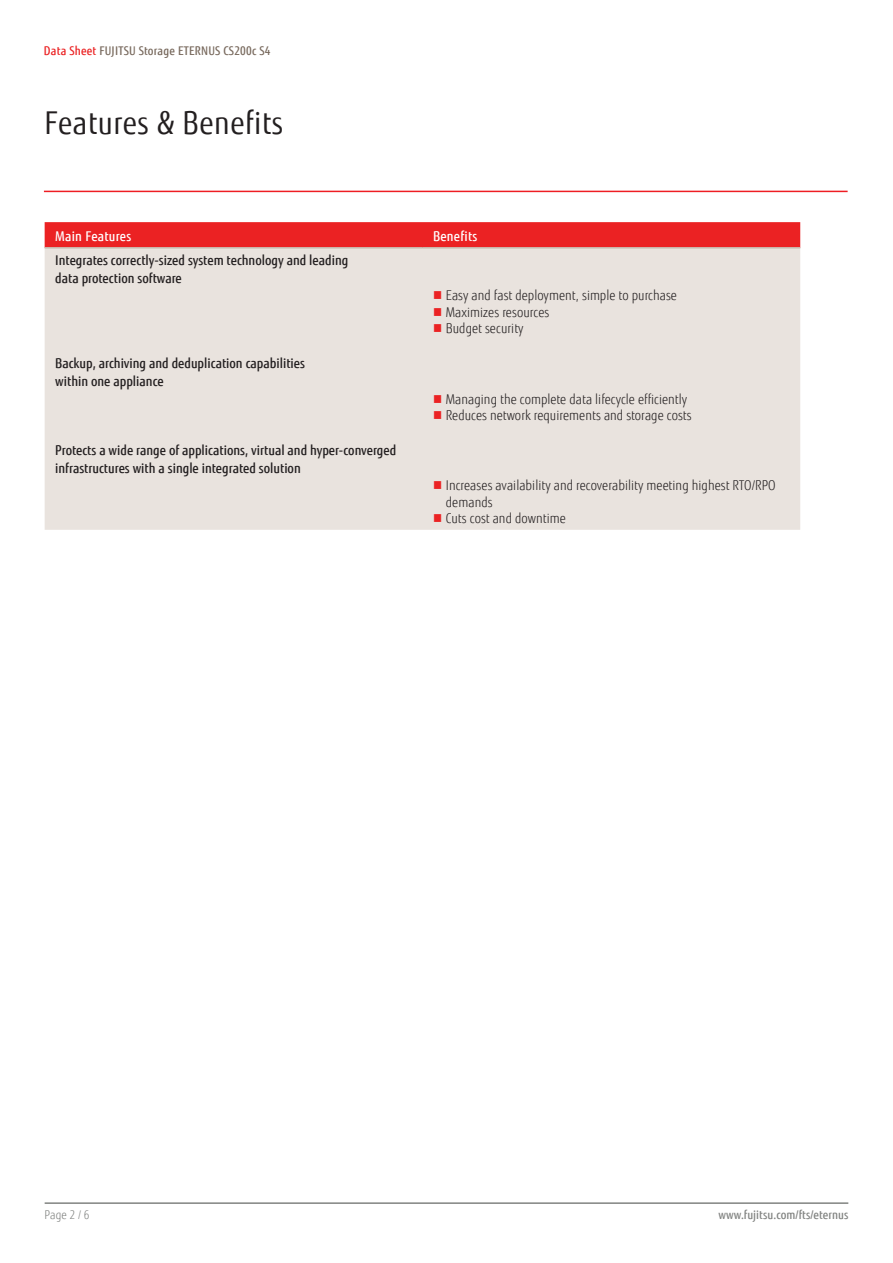
<style>
.page{position:relative;width:893px;height:1263px;background:#fff}
.page>*{position:absolute;margin:0;border:0;box-sizing:border-box;transform-origin:0 0}
.ComponentHeading{font:31.5px "Fujitsu Sans";letter-spacing:.02em;color:#231f20;scale:.9 1}
.t1{font:300 13.5px/16.5px "Fujitsu Sans";letter-spacing:.005em;color:#231f20;scale:.9 1}
.FeatureBenefitSubhea{font:500 13.5px/18px "Fujitsu Sans";color:#231f20;scale:.9 1}
.FeatureBenefitHeadin{font:500 13.5px "Fujitsu Sans";letter-spacing:.02em;color:#fff;scale:.9 1}
.RunningHeader{font:500 12px "Fujitsu Sans";letter-spacing:.02em;color:#78695d;scale:.9 1}
.RunningFooter_R{font:500 12px "Fujitsu Sans";letter-spacing:.005em;color:#818381;scale:.9 1}
.RunningFooter_L{font:300 12px "Fujitsu Sans";color:#818381;scale:.9 1}
.s1{color:#eb2223}
</style>
<div class="page">
<hr style="left:45px;top:1202px;width:803px;height:2px;background:#818381">
<div style="left:45px;top:222px;width:755px;height:25px;background:#eb2223"></div>
<div style="left:45px;top:249px;width:755px;height:281px;background:#e9e3de"></div>
<hr style="left:45px;top:247px;width:377px;height:2px;background:#c9bcb1">
<hr style="left:422px;top:247px;width:378px;height:2px;background:#c9bcb1">
<hr style="left:44px;top:191px;width:804px;height:1px;background:#ee1d23">
<svg style="left:434px;top:291px;width:7px;height:8px"></svg>
<svg style="left:434px;top:308px;width:7px;height:8px"></svg>
<svg style="left:434px;top:324px;width:7px;height:8px"></svg>
<svg style="left:434px;top:395px;width:7px;height:8px"></svg>
<svg style="left:434px;top:411px;width:7px;height:8px"></svg>
<svg style="left:434px;top:481px;width:7px;height:8px"></svg>
<svg style="left:434px;top:514px;width:7px;height:8px"></svg>
<p class="RunningHeader" style="left:44px;top:43px;width:253px"><span class="s1">Data Sheet</span> FUJITSU Storage ETERNUS CS200c S4</p>
<p class="ComponentHeading" style="left:45px;top:104px;width:267px">Features &amp; Benefits</p>
<p class="FeatureBenefitHeadin" style="left:55px;top:228px;width:86px">Main Features</p>
<p class="FeatureBenefitHeadin" style="left:433px;top:228px;width:51px">Benefits</p>
<p class="FeatureBenefitSubhea" style="left:55px;top:251px;width:327px">Integrates correctly-sized system technology and leading</p>
<p class="FeatureBenefitSubhea" style="left:55px;top:269px;width:142px">data protection software</p>
<p class="t1" style="left:446px;top:287px;width:258px">Easy and fast deployment, simple to purchase</p>
<p class="t1" style="left:446px;top:304px;width:117px">Maximizes resources</p>
<p class="t1" style="left:446px;top:320px;width:88px">Budget security</p>
<p class="FeatureBenefitSubhea" style="left:55px;top:355px;width:279px">Backup, archiving and deduplication capabilities</p>
<p class="FeatureBenefitSubhea" style="left:55px;top:373px;width:122px">within one appliance</p>
<p class="t1" style="left:446px;top:391px;width:270px">Managing the complete data lifecycle efficiently</p>
<p class="t1" style="left:446px;top:407px;width:275px">Reduces network requirements and storage costs</p>
<p class="FeatureBenefitSubhea" style="left:55px;top:441px;width:380px">Protects a wide range of applications, virtual and hyper-converged infrastructures with a single integrated solution</p>
<p class="t1" style="left:446px;top:478px;width:368px">Increases availability and recoverability meeting highest RTO/RPO demands</p>
<p class="t1" style="left:446px;top:511px;width:135px">Cuts cost and downtime</p>
<p class="RunningFooter_L" style="left:45px;top:1208px;width:51px">Page 2 / 6</p>
<p class="RunningFooter_R" style="left:718px;top:1208px;width:146px">www.fujitsu.com/fts/eternus</p>
</div>
